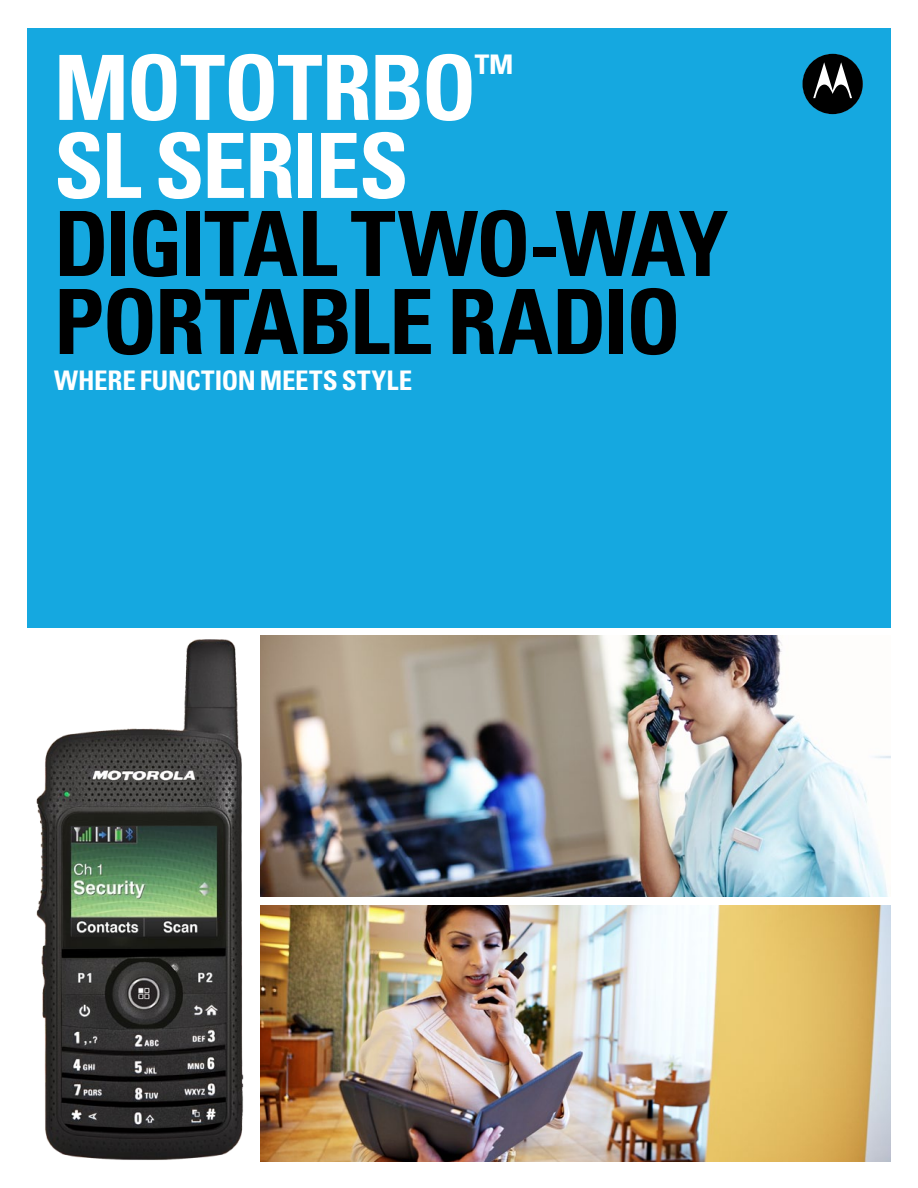
<style>
.page{position:relative;width:918px;height:1188px;background:#fff}
.page>*{position:absolute;margin:0;border:0;box-sizing:border-box;transform-origin:0 0}
.t1{font:700 condensed 90px/78px "Univers LT Std";letter-spacing:-.02em;color:#000}
.t2{font:700 condensed 90px/78px "Univers LT Std";letter-spacing:-.025em;color:#fff}
.t3{font:700 condensed 27px "Univers LT Std";letter-spacing:.005em;color:#fff}
</style>
<div class="page">
<div style="left:27px;top:28px;width:864px;height:599px;background:#15a8e0"></div>
<div style="left:803px;top:54px;width:60px;height:60px;background:#000;border-radius:50%"></div>
<svg style="left:813px;top:62px;width:39px;height:36px"></svg>
<img style="left:36px;top:639px;width:208px;height:521px">
<img style="left:260px;top:635px;width:631px;height:262px">
<img style="left:260px;top:905px;width:631px;height:257px">
<p class="t2" style="left:54px;top:49px;width:461px">MOTOTRBO<sup>™<br></sup>SL SERIES</p>
<p class="t1" style="left:54px;top:205px;width:676px">DIGITAL TWO-WAY<br>PORTABLE RADIO</p>
<p class="t3" style="left:54px;top:364px;width:222px">WHERE FUNCTION MEETS</p>
<p class="t3" style="left:342px;top:364px;width:58px">STYLE</p>
</div>
